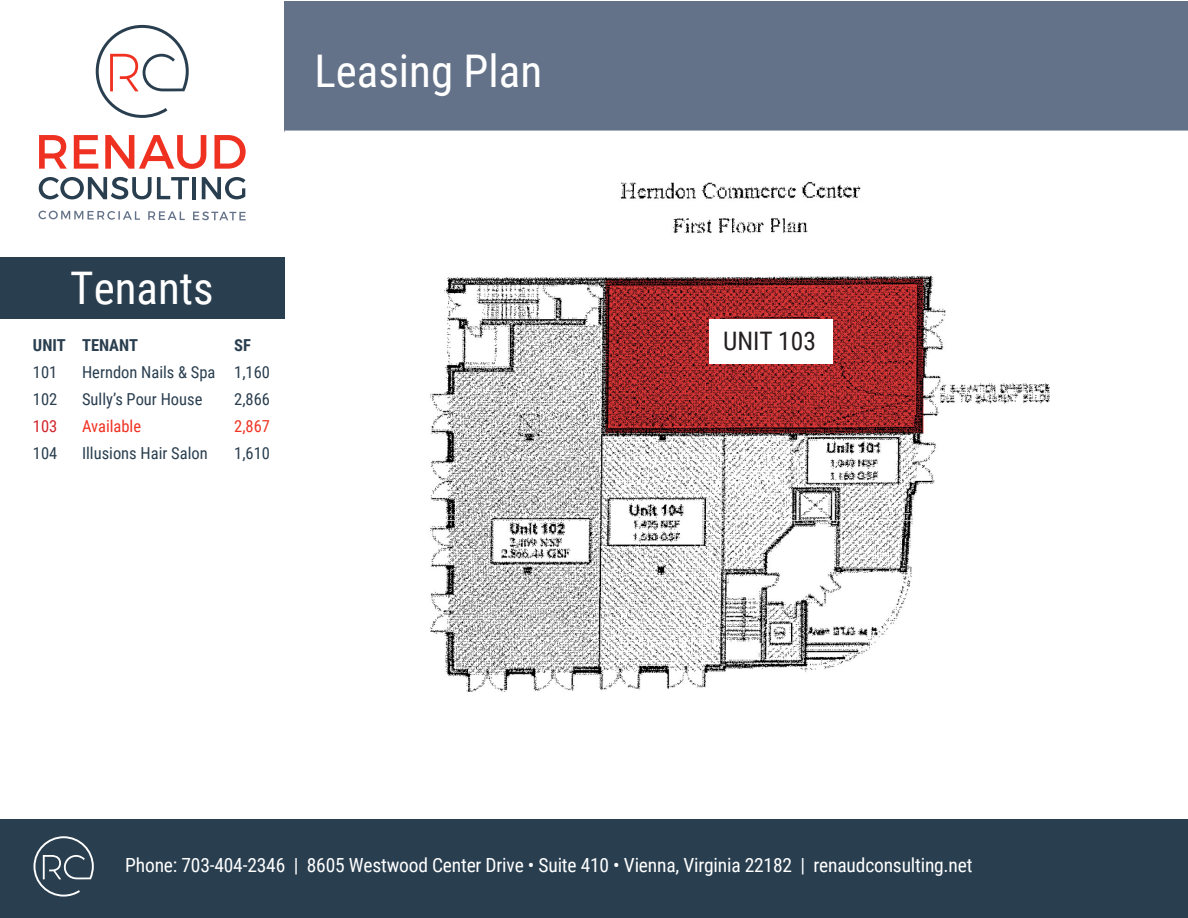
<style>
.page{position:relative;width:1188px;height:918px;background:#fff}
.page>*{position:absolute;margin:0;border:0;box-sizing:border-box;transform-origin:0 0}
.t1{font:45px "Roboto Condensed";color:#fff}
.t2{font:25.5px "Roboto Condensed";color:#231f20}
.t3{font:19.5px "Roboto Condensed";letter-spacing:-.01em;color:#fff}
.t4{font:16.5px "Roboto Condensed";color:#293e4f}
.t5{font:700 16.5px "Roboto Condensed";color:#293e4f}
.t6{font:16.5px "Roboto Condensed";color:#ef3122}
.t7{font:16.5px "Roboto Condensed";color:#ef3524}
.t8{font:16.5px "Roboto Condensed";color:#d1232a}
</style>
<div class="page">
<svg style="left:38px;top:211px;width:102px;height:9px"></svg>
<svg style="left:148px;top:211px;width:37px;height:9px"></svg>
<svg style="left:193px;top:212px;width:53px;height:8px"></svg>
<svg style="left:39px;top:177px;width:150px;height:22px"></svg>
<hr style="left:192px;top:177px;width:4px;height:22px;background:#293e4f">
<svg style="left:202px;top:177px;width:43px;height:22px"></svg>
<svg style="left:96px;top:25px;width:93px;height:93px"></svg>
<svg style="left:39px;top:135px;width:28px;height:34px"></svg>
<svg style="left:74px;top:135px;width:24px;height:34px"></svg>
<svg style="left:105px;top:135px;width:101px;height:34px"></svg>
<svg style="left:214px;top:135px;width:32px;height:34px"></svg>
<div style="left:284px;top:2px;width:904px;height:130px;background:#647289"></div>
<div style="left:0;top:257px;width:284px;height:62px;background:#293e4f"></div>
<div style="left:0;top:819px;width:1188px;height:99px;background:#293e4f"></div>
<svg style="left:34px;top:836px;width:60px;height:61px"></svg>
<hr style="left:284px;top:131px;width:904px;height:3px;background:#fff">
<img style="left:430px;top:181px;width:620px;height:511px">
<div style="left:709px;top:319px;width:124px;height:44px;background:#fff"></div>
<p class="t1" style="left:314px;top:39px;width:229px">Leasing Plan</p>
<p class="t1" style="left:70px;top:256px;width:145px">Tenants</p>
<p class="t5" style="left:33px;top:334px;width:34px">UNIT</p>
<p class="t4" style="left:33px;top:361px;width:26px">101</p>
<p class="t4" style="left:33px;top:388px;width:26px">102</p>
<p class="t8" style="left:33px;top:415px;width:26px">103</p>
<p class="t4" style="left:33px;top:442px;width:26px">104</p>
<p class="t5" style="left:82px;top:334px;width:58px">TENANT</p>
<p class="t4" style="left:82px;top:361px;width:135px">Herndon Nails &amp; Spa</p>
<p class="t4" style="left:82px;top:388px;width:122px">Sully’s Pour House</p>
<p class="t6" style="left:82px;top:415px;width:61px">Available</p>
<p class="t4" style="left:82px;top:442px;width:127px">Illusions Hair Salon</p>
<p class="t5" style="left:234px;top:334px;width:18px">SF</p>
<p class="t4" style="left:234px;top:361px;width:37px">1,160</p>
<p class="t4" style="left:234px;top:388px;width:37px">2,866</p>
<p class="t7" style="left:234px;top:415px;width:37px">2,867</p>
<p class="t4" style="left:234px;top:442px;width:37px">1,610</p>
<p class="t2" style="left:723px;top:323px;width:94px">UNIT 103</p>
<p class="t3" style="left:125px;top:852px;width:849px">Phone: 703-404-2346 | 8605 Westwood Center Drive • Suite 410 • Vienna, Virginia 22182 | renaudconsulting.net</p>
</div>
